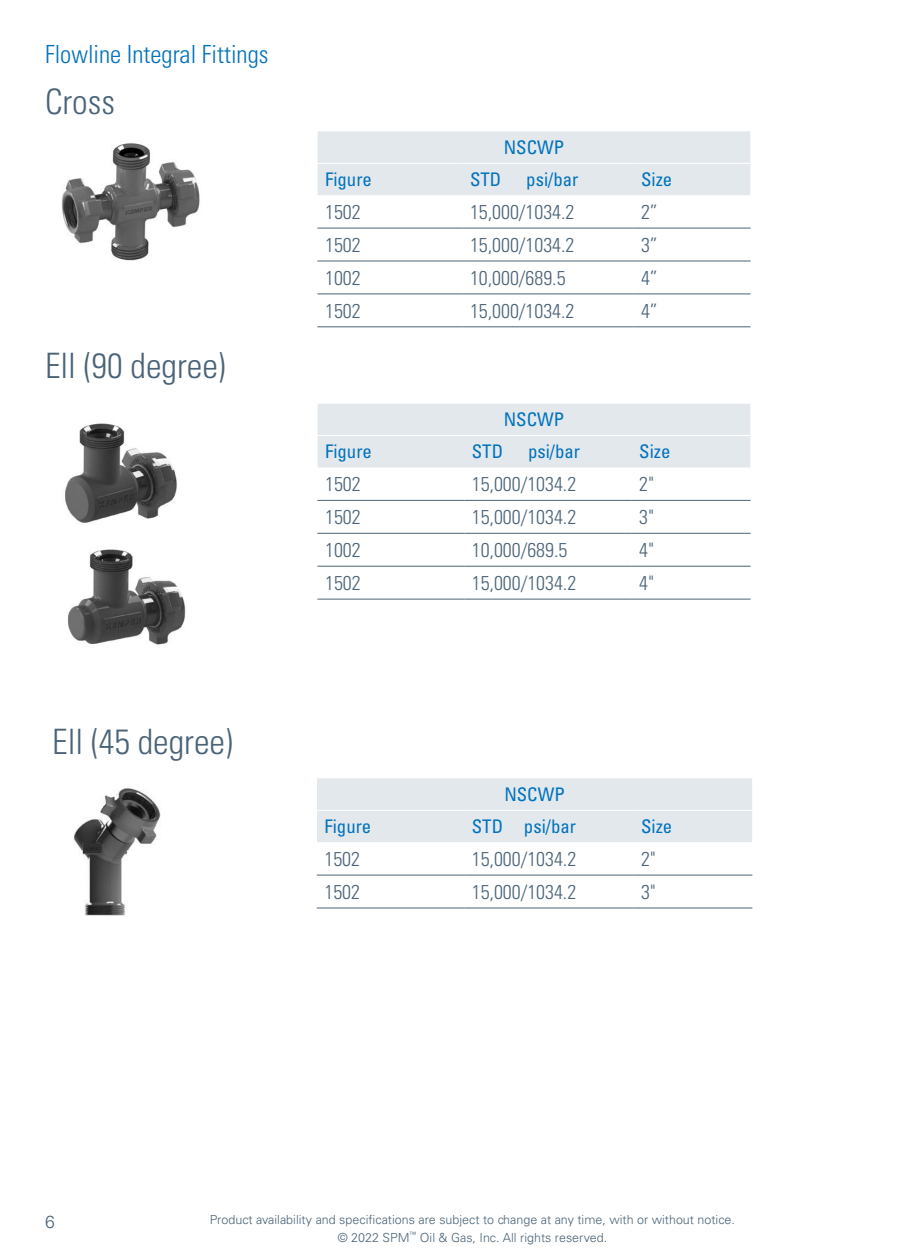
<style>
.page{position:relative;width:900px;height:1260px;background:#fff}
.page>*{position:absolute;margin:0;border:0;box-sizing:border-box;transform-origin:0 0}
.Product_Name-_14_16{font:300 condensed 35px "Univers LT Std";color:#4a6378}
.Product_name_-_10_12{font:300 condensed 35px "Univers LT Std";color:#4a6378}
.Product_name_-_10_12-2{font:300 condensed 25px "Univers LT Std";color:#0072bc}
.Kemper_Table_body_co{font:300 condensed 20px "Univers LT Std";color:#4a6378}
.Table_heading_-_10_1{font:condensed 18.75px "Univers LT Std";color:#0072bc}
.t1{font:300 17.5px "Univers LT Std";color:#4a6378}
.t2{font:300 12.5px/17.5px "Univers LT Std";color:#4a6378;text-align:center}
</style>
<div class="page">
<img style="left:61px;top:143px;width:139px;height:118px">
<div style="left:318px;top:131px;width:432px;height:64px;background:#e3e8ed"></div>
<hr style="left:317px;top:261px;width:146px;height:1px;background:#4a6378">
<hr style="left:463px;top:261px;width:171px;height:1px;background:#4a6378">
<hr style="left:634px;top:261px;width:117px;height:1px;background:#4a6378">
<hr style="left:317px;top:293px;width:146px;height:1px;background:#4a6378">
<hr style="left:463px;top:293px;width:171px;height:1px;background:#4a6378">
<hr style="left:634px;top:293px;width:117px;height:1px;background:#4a6378">
<hr style="left:317px;top:326px;width:146px;height:1px;background:#4a6378">
<hr style="left:463px;top:326px;width:171px;height:1px;background:#4a6378">
<hr style="left:634px;top:326px;width:117px;height:1px;background:#4a6378">
<hr style="left:317px;top:163px;width:146px;height:1px;background:#fff">
<hr style="left:463px;top:163px;width:171px;height:1px;background:#fff">
<hr style="left:634px;top:163px;width:117px;height:1px;background:#fff">
<hr style="left:317px;top:228px;width:146px;height:1px;background:#4a6378">
<hr style="left:463px;top:228px;width:171px;height:1px;background:#4a6378">
<hr style="left:634px;top:228px;width:117px;height:1px;background:#4a6378">
<img style="left:65px;top:423px;width:112px;height:100px">
<img style="left:68px;top:549px;width:118px;height:96px">
<div style="left:318px;top:404px;width:432px;height:63px;background:#e3e8ed"></div>
<hr style="left:317px;top:435px;width:147px;height:1px;background:#fff">
<hr style="left:464px;top:435px;width:168px;height:1px;background:#fff">
<hr style="left:632px;top:435px;width:119px;height:1px;background:#fff">
<hr style="left:317px;top:533px;width:147px;height:1px;background:#4a6378">
<hr style="left:464px;top:533px;width:168px;height:1px;background:#4a6378">
<hr style="left:632px;top:533px;width:119px;height:1px;background:#4a6378">
<hr style="left:317px;top:566px;width:147px;height:1px;background:#4a6378">
<hr style="left:464px;top:566px;width:168px;height:1px;background:#4a6378">
<hr style="left:632px;top:566px;width:119px;height:1px;background:#4a6378">
<hr style="left:317px;top:599px;width:147px;height:1px;background:#4a6378">
<hr style="left:464px;top:599px;width:168px;height:1px;background:#4a6378">
<hr style="left:632px;top:599px;width:119px;height:1px;background:#4a6378">
<hr style="left:317px;top:500px;width:147px;height:1px;background:#4a6378">
<hr style="left:464px;top:500px;width:168px;height:1px;background:#4a6378">
<hr style="left:632px;top:500px;width:119px;height:1px;background:#4a6378">
<img style="left:74px;top:788px;width:87px;height:128px">
<div style="left:317px;top:778px;width:435px;height:64px;background:#e3e8ed"></div>
<hr style="left:317px;top:908px;width:147px;height:1px;background:#4a6378">
<hr style="left:464px;top:908px;width:170px;height:1px;background:#4a6378">
<hr style="left:634px;top:908px;width:118px;height:1px;background:#4a6378">
<hr style="left:317px;top:810px;width:147px;height:1px;background:#fff">
<hr style="left:464px;top:810px;width:170px;height:1px;background:#fff">
<hr style="left:634px;top:810px;width:118px;height:1px;background:#fff">
<hr style="left:317px;top:875px;width:147px;height:1px;background:#4a6378">
<hr style="left:464px;top:875px;width:170px;height:1px;background:#4a6378">
<hr style="left:634px;top:875px;width:118px;height:1px;background:#4a6378">
<p class="Product_name_-_10_12-2" style="left:45px;top:39px;width:225px">Flowline Integral Fittings</p>
<p class="Product_Name-_14_16" style="left:45px;top:81px;width:72px">Cross</p>
<p class="Product_Name-_14_16" style="left:45px;top:344px;width:182px">Ell (90 degree)</p>
<p class="Product_name_-_10_12" style="left:52px;top:721px;width:182px">Ell (45 degree)</p>
<p class="Table_heading_-_10_1" style="left:504px;top:136px;width:62px">NSCWP</p>
<p class="Table_heading_-_10_1" style="left:325px;top:167px;width:48px">Figure</p>
<p class="Table_heading_-_10_1" style="left:470px;top:167px;width:33px">STD</p>
<p class="Table_heading_-_10_1" style="left:526px;top:167px;width:54px">psi/bar</p>
<p class="Table_heading_-_10_1" style="left:641px;top:167px;width:33px">Size</p>
<p class="Kemper_Table_body_co" style="left:325px;top:200px;width:37px">1502</p>
<p class="Kemper_Table_body_co" style="left:470px;top:200px;width:106px">15,000/1034.2</p>
<p class="Kemper_Table_body_co" style="left:641px;top:200px;width:18px">2”</p>
<p class="Kemper_Table_body_co" style="left:325px;top:233px;width:37px">1502</p>
<p class="Kemper_Table_body_co" style="left:470px;top:233px;width:106px">15,000/1034.2</p>
<p class="Kemper_Table_body_co" style="left:641px;top:233px;width:18px">3”</p>
<p class="Kemper_Table_body_co" style="left:325px;top:266px;width:37px">1002</p>
<p class="Kemper_Table_body_co" style="left:470px;top:266px;width:97px">10,000/689.5</p>
<p class="Kemper_Table_body_co" style="left:641px;top:266px;width:18px">4”</p>
<p class="Kemper_Table_body_co" style="left:325px;top:299px;width:37px">1502</p>
<p class="Kemper_Table_body_co" style="left:470px;top:299px;width:106px">15,000/1034.2</p>
<p class="Kemper_Table_body_co" style="left:641px;top:299px;width:18px">4”</p>
<p class="Table_heading_-_10_1" style="left:504px;top:408px;width:62px">NSCWP</p>
<p class="Table_heading_-_10_1" style="left:325px;top:440px;width:48px">Figure</p>
<p class="Table_heading_-_10_1" style="left:472px;top:440px;width:33px">STD</p>
<p class="Table_heading_-_10_1" style="left:528px;top:440px;width:54px">psi/bar</p>
<p class="Table_heading_-_10_1" style="left:639px;top:440px;width:33px">Size</p>
<p class="Kemper_Table_body_co" style="left:325px;top:472px;width:37px">1502</p>
<p class="Kemper_Table_body_co" style="left:472px;top:472px;width:106px">15,000/1034.2</p>
<p class="Kemper_Table_body_co" style="left:639px;top:472px;width:17px">2"</p>
<p class="Kemper_Table_body_co" style="left:325px;top:505px;width:37px">1502</p>
<p class="Kemper_Table_body_co" style="left:472px;top:505px;width:106px">15,000/1034.2</p>
<p class="Kemper_Table_body_co" style="left:639px;top:505px;width:17px">3"</p>
<p class="Kemper_Table_body_co" style="left:325px;top:538px;width:37px">1002</p>
<p class="Kemper_Table_body_co" style="left:472px;top:538px;width:97px">10,000/689.5</p>
<p class="Kemper_Table_body_co" style="left:639px;top:538px;width:17px">4"</p>
<p class="Kemper_Table_body_co" style="left:325px;top:571px;width:37px">1502</p>
<p class="Kemper_Table_body_co" style="left:472px;top:571px;width:106px">15,000/1034.2</p>
<p class="Kemper_Table_body_co" style="left:639px;top:571px;width:17px">4"</p>
<p class="Table_heading_-_10_1" style="left:504px;top:783px;width:62px">NSCWP</p>
<p class="Table_heading_-_10_1" style="left:325px;top:814px;width:48px">Figure</p>
<p class="Table_heading_-_10_1" style="left:472px;top:814px;width:106px">STD psi/bar</p>
<p class="Table_heading_-_10_1" style="left:641px;top:814px;width:33px">Size</p>
<p class="Kemper_Table_body_co" style="left:325px;top:847px;width:37px">1502</p>
<p class="Kemper_Table_body_co" style="left:472px;top:847px;width:106px">15,000/1034.2</p>
<p class="Kemper_Table_body_co" style="left:641px;top:847px;width:17px">2"</p>
<p class="Kemper_Table_body_co" style="left:325px;top:880px;width:37px">1502</p>
<p class="Kemper_Table_body_co" style="left:472px;top:880px;width:106px">15,000/1034.2</p>
<p class="Kemper_Table_body_co" style="left:641px;top:880px;width:17px">3"</p>
<p class="t1" style="left:45px;top:1211px;width:11px">6</p>
<p class="t2" style="left:210px;top:1211px;width:527px">Product availability and specifications are subject to change at any time, with or without notice. © 2022 SPM<sup>™</sup> Oil &amp; Gas, Inc. All rights reserved.</p>
</div>
